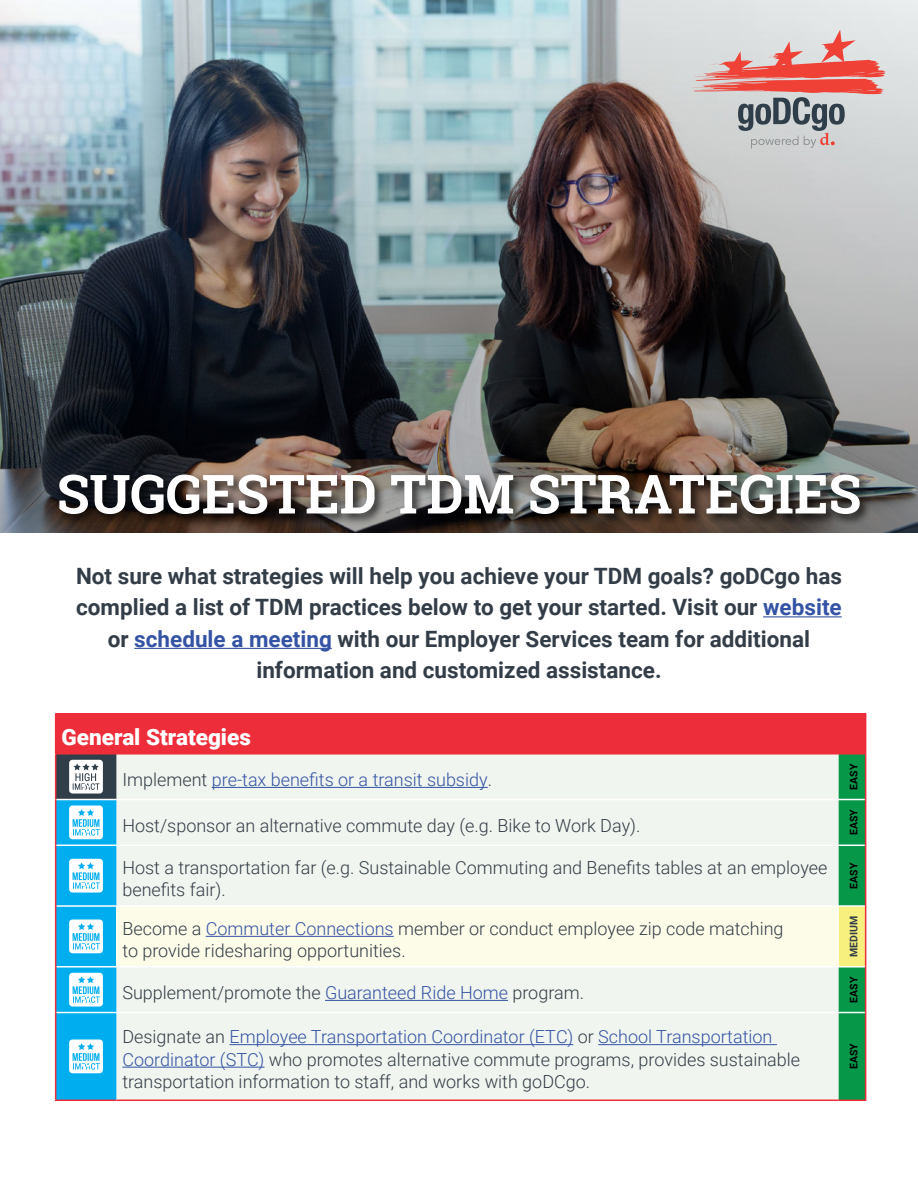
<style>
.page{position:relative;width:918px;height:1188px;background:#fff}
.page>*{position:absolute;margin:0;border:0;box-sizing:border-box;transform-origin:0 0}
.Bullets{font:700 54px "Roboto Slab";color:#fff}
.Bullets-2{font:700 22.5px/31.5px "Roboto";color:#333d47;text-align:center}
.Numbers{font:900 22.5px "Roboto";color:#fff}
.Bullets-3{font:300 18px/21.6px "Roboto";color:#333d47}
.Bullets-4{font:300 18px "Roboto";color:#3453a4}
.Bullets-5{font:700 10.5px "Roboto";color:#000}
.Bullets-6{font:700 10.5px "Roboto";color:#333d47}
.s1{color:#3453a4}
.s2{color:#333d47}
</style>
<div class="page">
<hr style="left:763px;top:616px;width:79px;height:1px;background:#3453a4">
<hr style="left:134px;top:648px;width:198px;height:1px;background:#3453a4">
<div style="left:56px;top:713px;width:810px;height:41px;background:#ee2d3a"></div>
<div style="left:56px;top:754px;width:60px;height:46px;background:#303e49"></div>
<div style="left:116px;top:755px;width:723px;height:345px;background:#f1f5ef"></div>
<div style="left:116px;top:906px;width:723px;height:61px;background:#fdfce9"></div>
<hr style="left:116px;top:799px;width:723px;height:1px;background:#fff">
<hr style="left:116px;top:845px;width:723px;height:1px;background:#fff">
<hr style="left:116px;top:905px;width:723px;height:2px;background:#fff">
<hr style="left:116px;top:966px;width:723px;height:2px;background:#fff">
<hr style="left:55px;top:755px;width:1px;height:45px;background:#ee2d3a">
<hr style="left:55px;top:713px;width:1px;height:40px;background:#ee2d3a">
<hr style="left:55px;top:800px;width:1px;height:45px;background:#ee2d3a">
<hr style="left:55px;top:845px;width:1px;height:61px;background:#ee2d3a">
<hr style="left:55px;top:906px;width:1px;height:61px;background:#ee2d3a">
<hr style="left:55px;top:967px;width:1px;height:46px;background:#ee2d3a">
<hr style="left:55px;top:753px;width:61px;height:2px;background:#ee2d3a">
<hr style="left:116px;top:753px;width:723px;height:2px;background:#ee2d3a">
<hr style="left:116px;top:1012px;width:723px;height:1px;background:#fff">
<hr style="left:55px;top:1013px;width:1px;height:87px;background:#ee2d3a">
<hr style="left:55px;top:1100px;width:61px;height:1px;background:#ee2d3a">
<hr style="left:116px;top:1100px;width:723px;height:1px;background:#ee2d3a">
<svg style="left:839px;top:754px;width:27px;height:347px;background:#3da353"></svg>
<hr style="left:56px;top:799px;width:60px;height:1px;background:#fff">
<svg style="left:69px;top:760px;width:34px;height:34px"></svg>
<hr style="left:212px;top:787px;width:276px;height:1px;background:#3453a4">
<hr style="left:206px;top:936px;width:188px;height:1px;background:#3453a4">
<hr style="left:325px;top:1000px;width:183px;height:1px;background:#3453a4">
<svg style="left:56px;top:800px;width:60px;height:300px"></svg>
<hr style="left:230px;top:1044px;width:343px;height:1px;background:#3453a4">
<hr style="left:598px;top:1044px;width:179px;height:1px;background:#3453a4">
<hr style="left:122px;top:1067px;width:142px;height:1px;background:#3453a4">
<img style="left:0;top:0;width:918px;height:533px">
<svg style="left:692px;top:30px;width:194px;height:118px;background:#cfaeac"></svg>
<div style="left:56px;top:471px;width:816px;height:56px;background:#000;opacity:.75"></div>
<p class="Bullets" style="left:57px;top:457px;width:806px">SUGGESTED TDM STRATEGIES</p>
<p class="Bullets-2" style="left:76px;top:559px;width:767px">Not sure what strategies will help you achieve your TDM goals? goDCgo has complied a list of TDM practices below to get your started. Visit our <span class="s1">website </span>or <span class="s1">schedule a meeting</span> with our Employer Services team for additional information and customized assistance.</p>
<p class="Numbers" style="left:62px;top:722px;width:191px">General Strategies</p>
<p class="Bullets-4" style="left:122px;top:767px;width:371px"><span class="s2">Implement</span> pre-tax benefits or a transit subsidy<span class="s2">.</span></p>
<p class="Bullets-5" style="left:847px;top:790px;width:27px;rotate:-90deg">EASY</p>
<p class="Bullets-3" style="left:122px;top:814px;width:520px">Host/sponsor an alternative commute day (e.g. Bike to Work Day).</p>
<p class="Bullets-5" style="left:847px;top:835px;width:27px;rotate:-90deg">EASY</p>
<p class="Bullets-3" style="left:122px;top:856px;width:707px">Host a transportation far (e.g. Sustainable Commuting and Benefits tables at an employee benefits fair).</p>
<p class="Bullets-5" style="left:847px;top:889px;width:27px;rotate:-90deg">EASY</p>
<p class="Bullets-3" style="left:122px;top:917px;width:663px">Become a <span class="s1">Commuter Connections</span> member or conduct employee zip code matching to provide ridesharing opportunities.</p>
<p class="Bullets-6" style="left:847px;top:957px;width:43px;rotate:-90deg">MEDIUM</p>
<p class="Bullets-3" style="left:122px;top:981px;width:463px">Supplement/promote the <span class="s1">Guaranteed Ride Home</span> program.</p>
<p class="Bullets-5" style="left:847px;top:1003px;width:27px;rotate:-90deg">EASY</p>
<p class="Bullets-3" style="left:122px;top:1025px;width:679px;line-height:22.5px">Designate an <span class="s1">Employee Transportation Coordinator (ETC)</span> or <span class="s1">School Transportation<br>Coordinator (STC)</span> who promotes alternative commute programs, provides sustainable transportation information to staff, and works with goDCgo.</p>
<p class="Bullets-5" style="left:847px;top:1069px;width:27px;rotate:-90deg">EASY</p>
</div>
